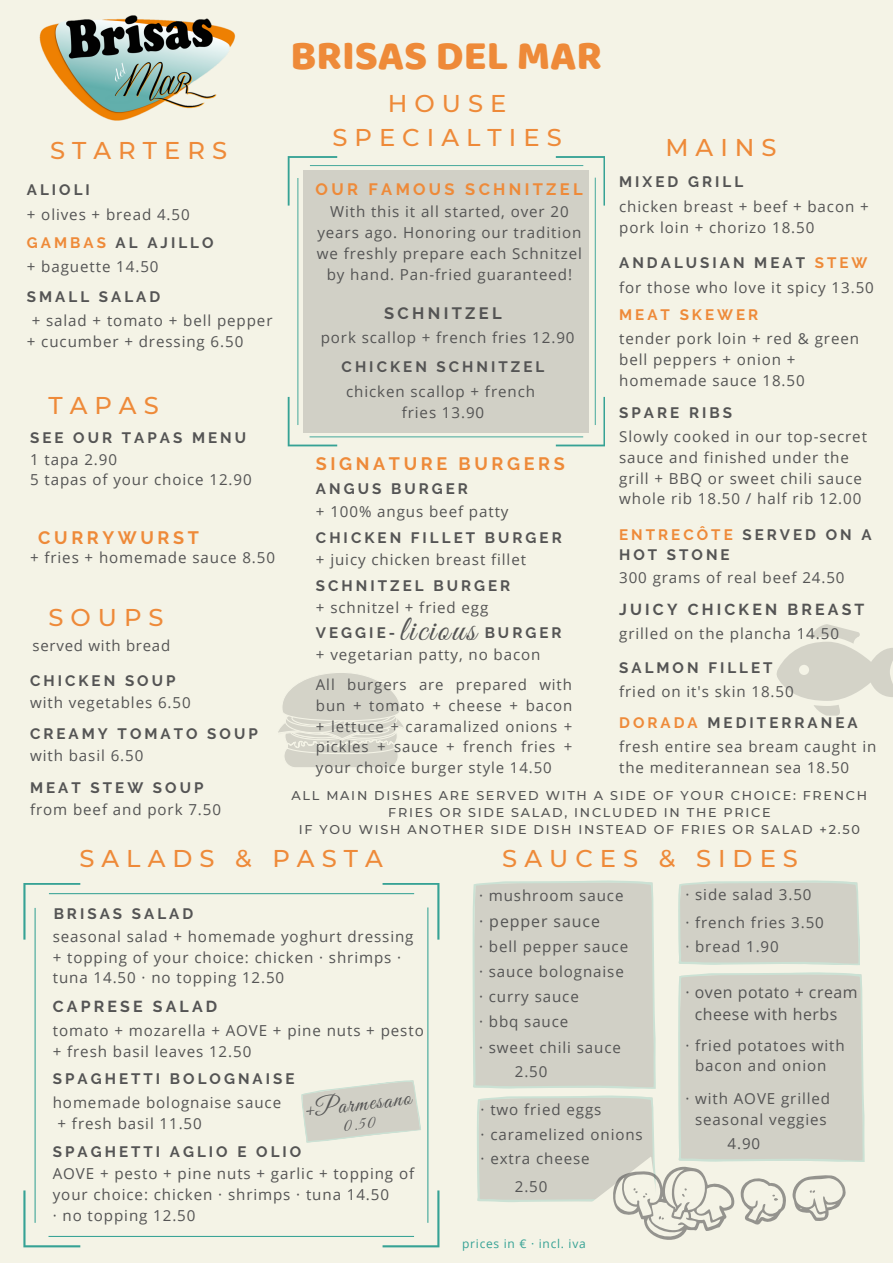
<style>
.page{position:relative;width:893px;height:1264px;background:#fff}
.page>*{position:absolute;margin:0;border:0;box-sizing:border-box;transform-origin:0 0}
.t1{font:42px "Baloo Thambi";color:#ee8a39}
.t2{font:36px "Great Vibes";letter-spacing:.06em;color:#545454}
.t3{font:500 24.3px/33.9px "Montserrat";letter-spacing:.29em;color:#ee8a39;text-align:center}
.t4{font:24px "Great Vibes";color:#545454}
.t5{font:700 18px "Raleway";letter-spacing:.2em;color:#ee8a39}
.t6{font:18px "Great Vibes";color:#545454}
.t7{font:700 16.5px "Raleway";letter-spacing:.2em;color:#ee8a39}
.t8{font:700 16.5px "Raleway";letter-spacing:.2em;color:#545454}
.t9{font:15.9px/21.9px "Open Sans";letter-spacing:.035em;color:#545454}
.t10{font:700 15.9px "Raleway";letter-spacing:.2em;color:#545454}
.t11{font:15.9px "Open Sans";letter-spacing:.06em;color:#545454}
.t12{font:15.15px/20.7px "Open Sans";letter-spacing:.06em;color:#545454}
.t13{font:700 15.15px/20.2px "Raleway";letter-spacing:.2em;color:#545454}
.t14{font:700 15.15px "Raleway";letter-spacing:.2em;color:#ee8a39}
.t15{font:15px/20.7px "Open Sans";letter-spacing:.06em;color:#545454;text-align:justify}
.t16{font:500 12.75px/17px "Montserrat";letter-spacing:.135em;color:#545454;text-align:center}
.t17{font:12px "Open Sans";letter-spacing:.06em;color:#36a295}
.s1{color:#ee8a39}
</style>
<div class="page">
<div style="left:0;top:0;width:892px;height:1262px;background:#f4f3e6"></div>
<svg style="left:278px;top:673px;width:126px;height:94px"></svg>
<svg style="left:776px;top:624px;width:116px;height:91px"></svg>
<svg style="left:288px;top:156px;width:317px;height:290px"></svg>
<svg style="left:23px;top:883px;width:416px;height:364px"></svg>
<div style="left:303px;top:170px;width:286px;height:262px;background:#d1d0c6"></div>
<img style="left:39px;top:15px;width:197px;height:106px">
<svg style="left:472px;top:880px;width:392px;height:360px"></svg>
<svg style="left:301px;top:1080px;width:120px;height:62px"></svg>
<h3 class="t3" style="left:50px;top:133px;width:178px">STARTERS</h3>
<p class="t13" style="left:27px;top:179px;width:65px">ALIOLI</p>
<p class="t12" style="left:27px;top:204px;width:164px">+ olives + bread 4.50</p>
<p class="t13" style="left:27px;top:232px;width:188px"><span class="s1">GAMBAS</span> AL AJILLO</p>
<p class="t12" style="left:27px;top:256px;width:133px">+ baguette 14.50</p>
<p class="t13" style="left:27px;top:286px;width:135px">SMALL SALAD</p>
<p class="t12" style="left:27px;top:309px;width:247px;text-indent:5px">+ salad + tomato + bell pepper + cucumber + dressing 6.50</p>
<h3 class="t3" style="left:48px;top:388px;width:112px">TAPAS</h3>
<p class="t13" style="left:30px;top:427px;width:217px">SEE OUR TAPAS MENU</p>
<p class="t12" style="left:30px;top:448px;width:223px">1 tapa 2.90<br>5 tapas of your choice 12.90</p>
<p class="t5" style="left:38px;top:526px;width:162px">CURRYWURST</p>
<p class="t12" style="left:30px;top:547px;width:246px">+ fries + homemade sauce 8.50</p>
<h3 class="t3" style="left:48px;top:600px;width:117px">SOUPS</h3>
<p class="t15" style="left:33px;top:634px;width:139px">served with bread</p>
<p class="t13" style="left:30px;top:670px;width:147px">CHICKEN SOUP</p>
<p class="t12" style="left:30px;top:692px;width:162px">with vegetables 6.50</p>
<p class="t13" style="left:30px;top:723px;width:229px">CREAMY TOMATO SOUP</p>
<p class="t12" style="left:30px;top:745px;width:115px">with basil 6.50</p>
<p class="t13" style="left:30px;top:777px;width:175px">MEAT STEW SOUP</p>
<p class="t12" style="left:30px;top:798px;width:192px">from beef and pork 7.50</p>
<h1 class="t1" style="left:290px;top:24px;width:313px">BRISAS DEL MAR</h1>
<h3 class="t3" style="left:332px;top:86px;width:231px">HOUSE<br>SPECIALTIES</h3>
<p class="t7" style="left:315px;top:180px;width:268px">OUR FAMOUS SCHNITZEL</p>
<p class="t12" style="left:317px;top:201px;width:266px;text-align:center">With this it all started, over 20 years ago. Honoring our tradition we freshly prepare each Schnitzel by hand. Pan-fried guaranteed!</p>
<p class="t8" style="left:384px;top:303px;width:119px">SCHNITZEL</p>
<p class="t12" style="left:321px;top:327px;width:255px">pork scallop + french fries 12.90</p>
<p class="t13" style="left:341px;top:357px;width:204px">CHICKEN SCHNITZEL</p>
<p class="t12" style="left:346px;top:380px;width:190px;text-align:center">chicken scallop + french fries 13.90</p>
<p class="t5" style="left:316px;top:453px;width:250px">SIGNATURE BURGERS</p>
<p class="t13" style="left:316px;top:478px;width:153px">ANGUS BURGER</p>
<p class="t12" style="left:316px;top:501px;width:194px">+ 100% angus beef patty</p>
<p class="t13" style="left:316px;top:527px;width:247px">CHICKEN FILLET BURGER</p>
<p class="t12" style="left:316px;top:548px;width:211px">+ juicy chicken breast fillet</p>
<p class="t13" style="left:316px;top:575px;width:196px">SCHNITZEL BURGER</p>
<p class="t12" style="left:316px;top:597px;width:174px">+ schnitzel + fried egg</p>
<p class="t13" style="left:316px;top:623px;width:81px">VEGGIE-</p>
<p class="t13" style="left:484px;top:623px;width:78px">BURGER</p>
<p class="t12" style="left:316px;top:644px;width:226px">+ vegetarian patty, no bacon</p>
<h2 class="t2" style="left:399px;top:609px;width:78px">licious</h2>
<p class="t15" style="left:316px;top:673px;width:258px">All burgers are prepared with bun + tomato + cheese + bacon + lettuce + caramalized onions + pickles + sauce + french fries + your choice burger style 14.50</p>
<h3 class="t3" style="left:665px;top:130px;width:113px">MAINS</h3>
<p class="t13" style="left:619px;top:172px;width:125px">MIXED GRILL</p>
<p class="t12" style="left:619px;top:195px;width:251px">chicken breast + beef + bacon + pork loin + chorizo 18.50</p>
<p class="t13" style="left:619px;top:253px;width:250px">ANDALUSIAN MEAT <span class="s1">STEW</span></p>
<p class="t12" style="left:619px;top:276px;width:256px">for those who love it spicy 13.50</p>
<p class="t14" style="left:619px;top:305px;width:141px">MEAT SKEWER</p>
<p class="t12" style="left:619px;top:328px;width:241px">tender pork loin + red &amp; green bell peppers + onion + homemade sauce 18.50</p>
<p class="t13" style="left:619px;top:402px;width:114px">SPARE RIBS</p>
<p class="t12" style="left:619px;top:425px;width:249px">Slowly cooked in our top-secret sauce and finished under the grill + BBQ or sweet chili sauce whole rib 18.50 / half rib 12.00</p>
<p class="t13" style="left:619px;top:524px;width:254px"><span class="s1">ENTRECÔTE</span> SERVED ON A<br>HOT STONE</p>
<p class="t12" style="left:619px;top:567px;width:227px">300 grams of real beef 24.50</p>
<p class="t10" style="left:619px;top:599px;width:247px">JUICY CHICKEN BREAST</p>
<p class="t12" style="left:619px;top:622px;width:221px">grilled on the plancha 14.50</p>
<p class="t13" style="left:619px;top:657px;width:155px">SALMON FILLET</p>
<p class="t12" style="left:619px;top:681px;width:176px">fried on it's skin 18.50</p>
<p class="t13" style="left:619px;top:712px;width:240px"><span class="s1">DORADA</span> MEDITERRANEA</p>
<p class="t12" style="left:619px;top:736px;width:258px">fresh entire sea bream caught in the mediterannean sea 18.50</p>
<p class="t16" style="left:291px;top:786px;width:577px">ALL MAIN DISHES ARE SERVED WITH A SIDE OF YOUR CHOICE: FRENCH<br>FRIES OR SIDE SALAD, INCLUDED IN THE PRICE<br>IF YOU WISH ANOTHER SIDE DISH INSTEAD OF FRIES OR SALAD +2.50</p>
<h3 class="t3" style="left:79px;top:841px;width:305px">SALADS &amp; PASTA</h3>
<p class="t13" style="left:54px;top:903px;width:141px">BRISAS SALAD</p>
<p class="t12" style="left:53px;top:925px;width:362px">seasonal salad + homemade yoghurt dressing + topping of your choice: chicken · shrimps · tuna 14.50 · no topping 12.50</p>
<p class="t10" style="left:53px;top:996px;width:166px">CAPRESE SALAD</p>
<p class="t12" style="left:53px;top:1019px;width:372px">tomato + mozarella + AOVE + pine nuts + pesto + fresh basil leaves 12.50</p>
<p class="t13" style="left:53px;top:1068px;width:243px">SPAGHETTI BOLOGNAISE</p>
<p class="t12" style="left:58px;top:1091px;width:225px;text-indent:-5px">homemade bolognaise sauce + fresh basil 11.50</p>
<h3 class="t4" style="left:301px;top:1097px;width:110px;rotate:-7deg">+Parmesano</h3>
<p class="t6" style="left:342px;top:1115px;width:35px;rotate:-7deg">0.50</p>
<p class="t13" style="left:53px;top:1141px;width:250px">SPAGHETTI AGLIO E OLIO</p>
<p class="t12" style="left:53px;top:1162px;width:363px">AOVE + pesto + pine nuts + garlic + topping of your choice: chicken · shrimps · tuna 14.50<br>· no topping 12.50</p>
<h3 class="t3" style="left:502px;top:841px;width:297px">SAUCES &amp; SIDES</h3>
<p class="t12" style="left:479px;top:884px;width:146px">· mushroom sauce</p>
<p class="t11" style="left:479px;top:909px;width:122px">· pepper sauce</p>
<p class="t12" style="left:479px;top:933px;width:151px;line-height:25.2px">· bell pepper sauce · sauce bolognaise · curry sauce<br>· bbq sauce<br>· sweet chili sauce</p>
<p class="t12" style="left:514px;top:1060px;width:34px">2.50</p>
<p class="t12" style="left:480px;top:1097px;width:164px;line-height:24px">· two fried eggs<br>· caramelized onions · extra cheese</p>
<p class="t12" style="left:514px;top:1175px;width:34px">2.50</p>
<p class="t17" style="left:462px;top:1234px;width:125px">prices in € · incl. iva</p>
<p class="t12" style="left:685px;top:883px;width:128px">· side salad 3.50</p>
<p class="t12" style="left:685px;top:909px;width:140px;line-height:24.8px">· french fries 3.50 · bread 1.90</p>
<p class="t9" style="left:694px;top:980px;width:164px;text-indent:-9px">· oven potato + cream cheese with herbs</p>
<p class="t12" style="left:685px;top:1034px;width:161px;text-align:center">· fried potatoes with bacon and onion</p>
<p class="t12" style="left:685px;top:1088px;width:146px;text-align:center">· with AOVE grilled seasonal veggies</p>
<p class="t12" style="left:727px;top:1132px;width:34px">4.90</p>
</div>
